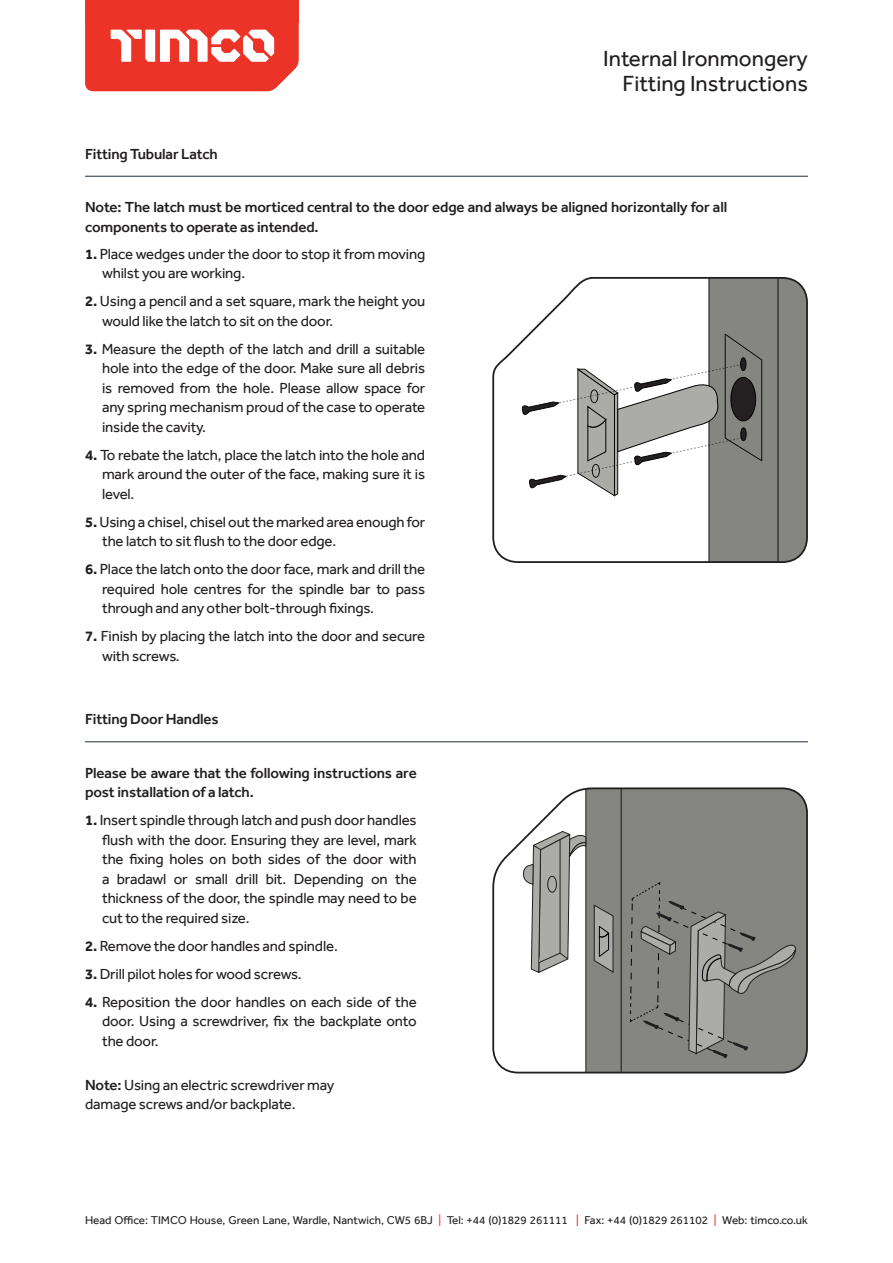
<style>
.page{position:relative;width:893px;height:1263px;background:#fff}
.page>*{position:absolute;margin:0;border:0;box-sizing:border-box;transform-origin:0 0}
.TIM_Header_-_Black{font:22.5px "Effra";color:#231f20}
.TIM_Header_-_Black-2{font:15px/19.5px "Effra";letter-spacing:-.01em;color:#231f20}
.TIM_Header_-_Black-3{font:500 15px/19.5px "Effra";letter-spacing:-.01em;color:#231f20}
.TIM_Header_-_Black-4{font:11.7px "Effra";color:#231f20}
.s1{font-weight:700}
.s2{font-weight:500}
.s3{color:#eb3327}
</style>
<div class="page">
<svg style="left:492px;top:277px;width:316px;height:286px"></svg>
<svg style="left:85px;top:0;width:214px;height:91px"></svg>
<hr style="left:85px;top:176px;width:723px;height:1px;background:#1f2e3d">
<svg style="left:492px;top:787px;width:316px;height:287px"></svg>
<hr style="left:85px;top:741px;width:723px;height:1px;background:#1f2e3d">
<p class="TIM_Header_-_Black-3" style="left:85px;top:144px;width:134px">Fitting Tubular Latch</p>
<p class="TIM_Header_-_Black" style="left:603px;top:45px;width:206px">Internal Ironmongery</p>
<p class="TIM_Header_-_Black" style="left:623px;top:70px;width:187px">Fitting Instructions</p>
<p class="TIM_Header_-_Black-3" style="left:85px;top:197px;width:644px">Note: The latch must be morticed central to the door edge and always be aligned horizontally for all components to operate as intended.</p>
<p class="TIM_Header_-_Black-2" style="left:102px;top:244px;width:325px;text-indent:-17px"><span class="s1">1.</span> Place wedges under the door to stop it from moving whilst you are working.</p>
<p class="TIM_Header_-_Black-2" style="left:102px;top:291px;width:325px;text-indent:-17px"><span class="s1">2.</span> Using a pencil and a set square, mark the height you would like the latch to sit on the door.</p>
<p class="TIM_Header_-_Black-2" style="left:102px;top:339px;width:325px;text-align:justify;text-indent:-17px"><span class="s1">3.</span> Measure the depth of the latch and drill a suitable hole into the edge of the door. Make sure all debris is removed from the hole. Please allow space for any spring mechanism proud of the case to operate inside the cavity.</p>
<p class="TIM_Header_-_Black-2" style="left:102px;top:445px;width:325px;text-align:justify;text-indent:-17px"><span class="s1">4.</span> To rebate the latch, place the latch into the hole and mark around the outer of the face, making sure it is level.</p>
<p class="TIM_Header_-_Black-2" style="left:102px;top:512px;width:325px;text-indent:-17px"><span class="s1">5.</span> Using a chisel, chisel out the marked area enough for the latch to sit flush to the door edge.</p>
<p class="TIM_Header_-_Black-2" style="left:102px;top:559px;width:325px;text-align:justify;text-indent:-17px"><span class="s1">6.</span> Place the latch onto the door face, mark and drill the required hole centres for the spindle bar to pass through and any other bolt-through fixings.</p>
<p class="TIM_Header_-_Black-2" style="left:102px;top:626px;width:325px;text-indent:-17px"><span class="s1">7.</span> Finish by placing the latch into the door and secure with screws.</p>
<p class="TIM_Header_-_Black-3" style="left:85px;top:709px;width:135px">Fitting Door Handles</p>
<p class="TIM_Header_-_Black-3" style="left:85px;top:763px;width:333px">Please be aware that the following instructions are post installation of a latch.</p>
<p class="TIM_Header_-_Black-2" style="left:102px;top:810px;width:316px;text-align:justify;text-indent:-17px"><span class="s1">1.</span> Insert spindle through latch and push door handles flush with the door. Ensuring they are level, mark the fixing holes on both sides of the door with a bradawl or small drill bit. Depending on the thickness of the door, the spindle may need to be cut to the required size.</p>
<p class="TIM_Header_-_Black-2" style="left:85px;top:936px;width:254px"><span class="s1">2.</span> Remove the door handles and spindle.</p>
<p class="TIM_Header_-_Black-2" style="left:85px;top:964px;width:218px"><span class="s1">3.</span> Drill pilot holes for wood screws.</p>
<p class="TIM_Header_-_Black-2" style="left:102px;top:992px;width:316px;text-align:justify;text-indent:-17px"><span class="s1">4.</span> Reposition the door handles on each side of the door. Using a screwdriver, fix the backplate onto the door.</p>
<p class="TIM_Header_-_Black-2" style="left:85px;top:1075px;width:251px"><span class="s2">Note:</span> Using an electric screwdriver may damage screws and/or backplate.</p>
<p class="TIM_Header_-_Black-4" style="left:85px;top:1213px;width:724px">Head Office: TIMCO House, Green Lane, Wardle, Nantwich, CW5 6BJ <span class="s3">|</span> Tel: +44 (0)1829 261111 <span class="s3">|</span> Fax: +44 (0)1829 261102 <span class="s3">|</span> Web: timco.co.uk</p>
</div>
